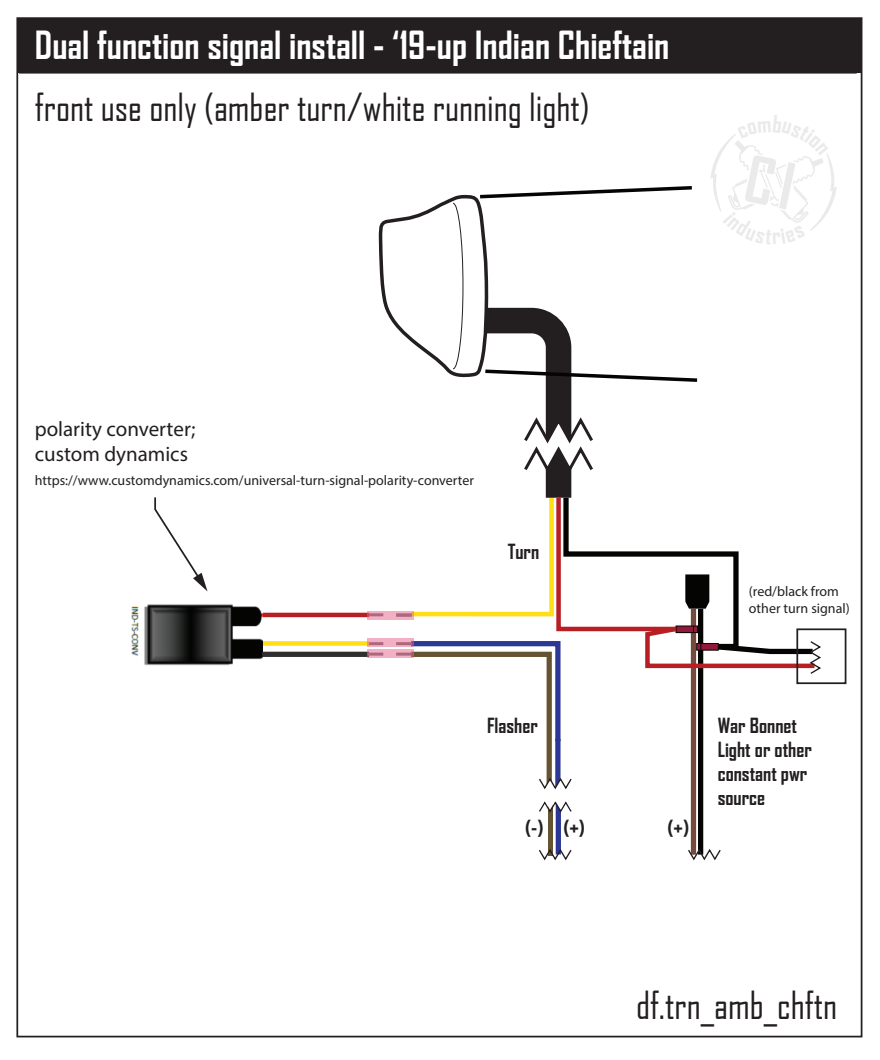
<style>
.page{position:relative;width:880px;height:1060px;background:#fff}
.page>*{position:absolute;margin:0;border:0;box-sizing:border-box;transform-origin:0 0}
.t1{font:37.1px "Agency FB";color:#231f20}
.t2{font:700 37.1px "Agency FB";color:#fff}
.t3{font:21px/25.2px "Myriad Pro";color:#231f20}
.t4{font:700 19.95px/24px "Agency FB";color:#231f20}
.t5{font:14px/16.8px "Myriad Pro";color:#231f20}
</style>
<div class="page">
<div style="left:691px;top:608px;width:5px;height:246px;background:#75493d"></div>
<div style="left:698px;top:608px;width:5px;height:246px;background:#040503"></div>
<hr style="left:19px;top:72px;width:837px;height:2px;background:#231f20">
<div style="left:17px;top:18px;width:844px;height:55px;background:#231f20"></div>
<div style="left:556px;top:801px;width:5px;height:53px;background:#2b3895"></div>
<hr style="left:548px;top:802px;width:4px;height:53px;background:#655431">
<svg style="left:539px;top:847px;width:33px;height:14px"></svg>
<div style="left:256px;top:612px;width:113px;height:5px;background:#b81f24"></div>
<svg style="left:262px;top:641px;width:104px;height:4px"></svg>
<img style="left:131px;top:590px;width:131px;height:76px">
<div style="left:262px;top:651px;width:107px;height:5px;background:#302e2f"></div>
<svg style="left:366px;top:638px;width:11px;height:9px"></svg>
<svg style="left:366px;top:611px;width:11px;height:8px"></svg>
<svg style="left:366px;top:649px;width:11px;height:8px"></svg>
<svg style="left:153px;top:497px;width:54px;height:94px"></svg>
<svg style="left:688px;top:847px;width:33px;height:14px"></svg>
<hr style="left:693px;top:608px;width:1px;height:246px;background:#ce1385">
<div style="left:796px;top:628px;width:50px;height:56px;border:2px solid #231f20"></div>
<svg style="left:377px;top:134px;width:460px;height:679px"></svg>
<h1 class="t2" style="left:35px;top:22px;width:636px">Dual function signal install - ‘19-up Indian Chieftain</h1>
<h1 class="t1" style="left:35px;top:85px;width:556px">front use only (amber turn/white running light)</h1>
<h2 class="t3" style="left:35px;top:415px;width:162px">polarity converter; custom dynamics</h2>
<p class="t5" style="left:35px;top:472px;width:441px">https://www.customdynamics.com/universal-turn-signal-polarity-converter</p>
<h3 class="t4" style="left:507px;top:538px;width:33px">Turn</h3>
<h3 class="t4" style="left:487px;top:713px;width:52px">Flasher</h3>
<h3 class="t4" style="left:525px;top:815px;width:61px">(-) (+)</h3>
<p class="t5" style="left:749px;top:583px;width:102px">(red/black from other turn signal)</p>
<h3 class="t4" style="left:667px;top:815px;width:23px">(+)</h3>
<h3 class="t4" style="left:717px;top:713px;width:96px">War Bonnet<br>Light or other constant pwr source</h3>
<h1 class="t1" style="left:636px;top:982px;width:203px">df.trn_amb_chftn</h1>
</div>
